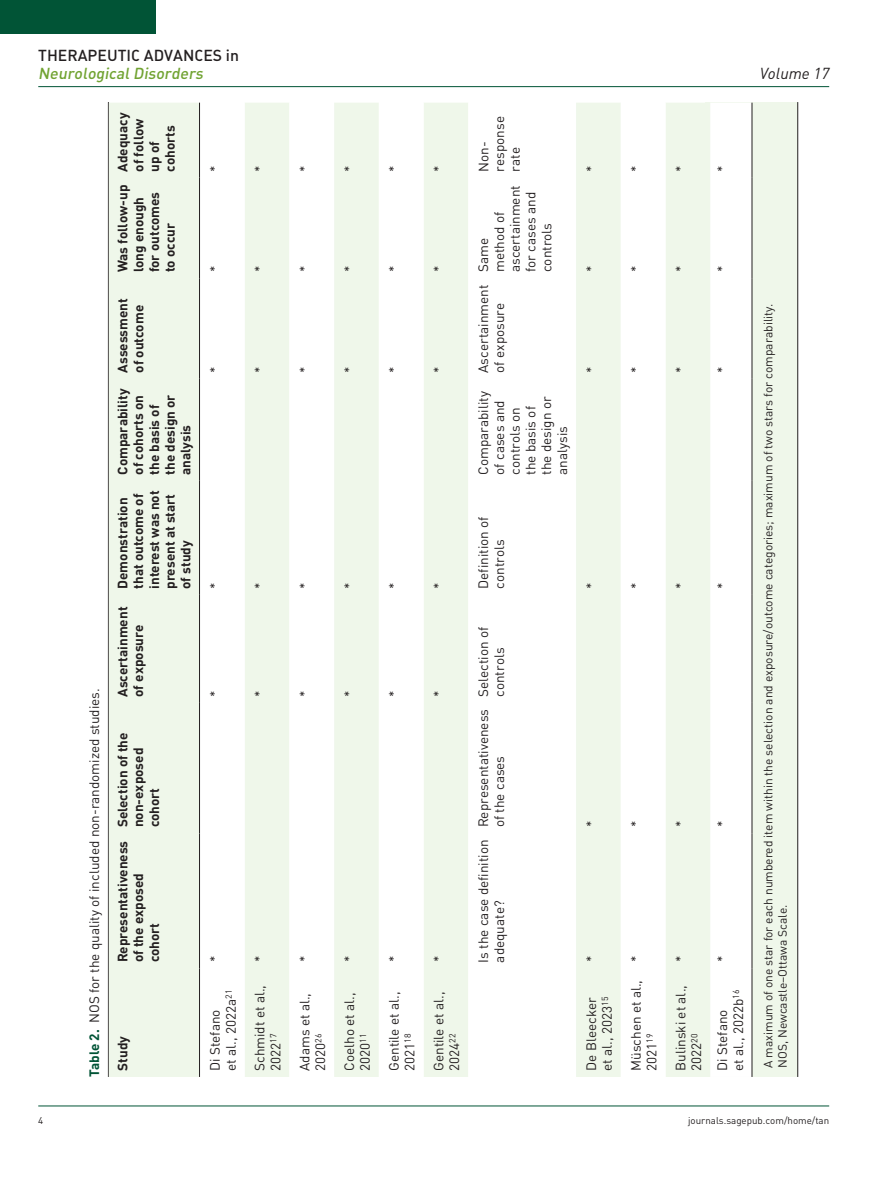
<style>
.page{position:relative;width:893px;height:1191px;background:#fff}
.page>*{position:absolute;margin:0;border:0;box-sizing:border-box;transform-origin:0 0}
.t1{font:15.75px "DIN Medium Alternate";color:#231f20}
.t2{font:italic 15.75px "DIN Medium Alternate";color:#71a332}
.t3{font:italic 15.75px "DIN";color:#231f20}
.t4{font:13.5px/15.8px "DIN";color:#231f20}
.t5{font:700 13.5px/15.8px "DIN";color:#231f20}
.t6{font:12px/14.2px "DIN";color:#231f20}
.t7{font:9.75px "DIN";color:#231f20}
.s1{font-weight:700;color:#015436}
.s2{font-weight:700}
</style>
<div class="page">
<hr style="left:38px;top:86px;width:791px;height:1px;background:#015436">
<hr style="left:38px;top:1105px;width:791px;height:1px;background:#015436">
<div style="left:0;top:0;width:155px;height:34px;background:#015436"></div>
<div style="left:705px;top:102px;width:93px;height:975px;background:#eff7ea"></div>
<hr style="left:108px;top:102px;width:1px;height:975px;background:#231f20">
<hr style="left:797px;top:102px;width:1px;height:975px;background:#231f20">
<div style="left:109px;top:103px;width:90px;height:974px;background:#eff7ea"></div>
<svg style="left:245px;top:103px;width:507px;height:974px"></svg>
<hr style="left:199px;top:968px;width:1px;height:109px;background:#231f20">
<hr style="left:199px;top:833px;width:1px;height:135px;background:#231f20">
<hr style="left:199px;top:703px;width:1px;height:130px;background:#231f20">
<hr style="left:199px;top:595px;width:1px;height:108px;background:#231f20">
<hr style="left:199px;top:481px;width:1px;height:114px;background:#231f20">
<hr style="left:199px;top:379px;width:1px;height:102px;background:#231f20">
<hr style="left:199px;top:278px;width:1px;height:101px;background:#231f20">
<hr style="left:199px;top:178px;width:1px;height:100px;background:#231f20">
<hr style="left:199px;top:103px;width:1px;height:75px;background:#231f20">
<hr style="left:752px;top:968px;width:1px;height:109px;background:#231f20">
<hr style="left:752px;top:833px;width:1px;height:135px;background:#231f20">
<hr style="left:752px;top:703px;width:1px;height:130px;background:#231f20">
<hr style="left:752px;top:595px;width:1px;height:108px;background:#231f20">
<hr style="left:752px;top:481px;width:1px;height:114px;background:#231f20">
<hr style="left:752px;top:379px;width:1px;height:102px;background:#231f20">
<hr style="left:752px;top:278px;width:1px;height:101px;background:#231f20">
<hr style="left:752px;top:178px;width:1px;height:100px;background:#231f20">
<hr style="left:752px;top:103px;width:1px;height:75px;background:#231f20">
<p class="t1" style="left:38px;top:45px;width:202px">THERAPEUTIC ADVANCES IN</p>
<p class="t2" style="left:38px;top:63px;width:169px">NeurologicalDisorders</p>
<p class="t3" style="left:760px;top:63px;width:71px">Volume 17</p>
<p class="t5" style="left:114px;top:172px;width:61px;rotate:-90deg">Adequacy of follow up of cohorts</p>
<p class="t5" style="left:114px;top:272px;width:89px;rotate:-90deg">Was follow-up long enough for outcomes to occur</p>
<p class="t5" style="left:114px;top:373px;width:76px;rotate:-90deg">Assessment of outcome</p>
<p class="t5" style="left:114px;top:475px;width:88px;rotate:-90deg">Comparability of cohorts on the basis of the design or analysis</p>
<p class="t5" style="left:114px;top:589px;width:100px;rotate:-90deg">Demonstration that outcome of interest was not present at start of study</p>
<p class="t5" style="left:114px;top:697px;width:92px;rotate:-90deg">Ascertainment of exposure</p>
<p class="t4" style="left:80px;top:1071px;width:384px;line-height:28.5px;text-indent:-6px;rotate:-90deg"><span class="s1">Table 2.</span> NOS for the quality of included non-randomized studies.<br><span class="s2">Study</span></p>
<p class="t5" style="left:114px;top:827px;width:96px;rotate:-90deg">Selection of the non-exposed cohort</p>
<p class="t5" style="left:114px;top:962px;width:123px;rotate:-90deg">Representativeness of the exposed cohort</p>
<p class="t4" style="left:207px;top:172px;width:8px;rotate:-90deg">*</p>
<p class="t4" style="left:207px;top:272px;width:8px;rotate:-90deg">*</p>
<p class="t4" style="left:207px;top:373px;width:8px;rotate:-90deg">*</p>
<p class="t4" style="left:207px;top:589px;width:8px;rotate:-90deg">*</p>
<p class="t4" style="left:207px;top:697px;width:8px;rotate:-90deg">*</p>
<p class="t4" style="left:207px;top:962px;width:8px;rotate:-90deg">*</p>
<p class="t4" style="left:207px;top:1071px;width:83px;rotate:-90deg">Di Stefano<br>et al., 2022a<sup>21</sup></p>
<p class="t4" style="left:252px;top:172px;width:8px;rotate:-90deg">*</p>
<p class="t4" style="left:252px;top:272px;width:8px;rotate:-90deg">*</p>
<p class="t4" style="left:252px;top:373px;width:8px;rotate:-90deg">*</p>
<p class="t4" style="left:252px;top:589px;width:8px;rotate:-90deg">*</p>
<p class="t4" style="left:252px;top:697px;width:8px;rotate:-90deg">*</p>
<p class="t4" style="left:252px;top:962px;width:8px;rotate:-90deg">*</p>
<p class="t4" style="left:252px;top:1071px;width:87px;rotate:-90deg">Schmidt et al.,<br>2022<sup>17</sup></p>
<p class="t4" style="left:296px;top:172px;width:8px;rotate:-90deg">*</p>
<p class="t4" style="left:341px;top:172px;width:8px;rotate:-90deg">*</p>
<p class="t4" style="left:386px;top:172px;width:8px;rotate:-90deg">*</p>
<p class="t4" style="left:431px;top:172px;width:8px;rotate:-90deg">*</p>
<p class="t4" style="left:475px;top:172px;width:57px;rotate:-90deg">Non&shy;response rate</p>
<p class="t4" style="left:583px;top:172px;width:8px;rotate:-90deg">*</p>
<p class="t4" style="left:628px;top:172px;width:8px;rotate:-90deg">*</p>
<p class="t4" style="left:672px;top:172px;width:8px;rotate:-90deg">*</p>
<p class="t4" style="left:714px;top:172px;width:8px;rotate:-90deg">*</p>
<p class="t4" style="left:296px;top:272px;width:8px;rotate:-90deg">*</p>
<p class="t4" style="left:341px;top:272px;width:8px;rotate:-90deg">*</p>
<p class="t4" style="left:386px;top:272px;width:8px;rotate:-90deg">*</p>
<p class="t4" style="left:431px;top:272px;width:8px;rotate:-90deg">*</p>
<p class="t4" style="left:475px;top:272px;width:88px;rotate:-90deg">Same<br>method of ascertainment for cases and controls</p>
<p class="t4" style="left:583px;top:272px;width:8px;rotate:-90deg">*</p>
<p class="t4" style="left:628px;top:272px;width:8px;rotate:-90deg">*</p>
<p class="t4" style="left:672px;top:272px;width:8px;rotate:-90deg">*</p>
<p class="t4" style="left:714px;top:272px;width:8px;rotate:-90deg">*</p>
<p class="t4" style="left:296px;top:373px;width:8px;rotate:-90deg">*</p>
<p class="t4" style="left:341px;top:373px;width:8px;rotate:-90deg">*</p>
<p class="t4" style="left:386px;top:373px;width:8px;rotate:-90deg">*</p>
<p class="t4" style="left:431px;top:373px;width:8px;rotate:-90deg">*</p>
<p class="t4" style="left:475px;top:373px;width:90px;rotate:-90deg">Ascertainment of exposure</p>
<p class="t4" style="left:583px;top:373px;width:8px;rotate:-90deg">*</p>
<p class="t4" style="left:628px;top:373px;width:8px;rotate:-90deg">*</p>
<p class="t4" style="left:475px;top:475px;width:85px;rotate:-90deg">Comparability of cases and controls on the basis of the design or analysis</p>
<p class="t4" style="left:296px;top:589px;width:8px;rotate:-90deg">*</p>
<p class="t4" style="left:341px;top:589px;width:8px;rotate:-90deg">*</p>
<p class="t4" style="left:386px;top:589px;width:8px;rotate:-90deg">*</p>
<p class="t4" style="left:431px;top:589px;width:8px;rotate:-90deg">*</p>
<p class="t4" style="left:475px;top:589px;width:74px;rotate:-90deg">Definition of controls</p>
<p class="t4" style="left:583px;top:589px;width:8px;rotate:-90deg">*</p>
<p class="t4" style="left:628px;top:589px;width:8px;rotate:-90deg">*</p>
<p class="t4" style="left:296px;top:697px;width:8px;rotate:-90deg">*</p>
<p class="t4" style="left:341px;top:697px;width:8px;rotate:-90deg">*</p>
<p class="t4" style="left:386px;top:697px;width:8px;rotate:-90deg">*</p>
<p class="t4" style="left:431px;top:697px;width:8px;rotate:-90deg">*</p>
<p class="t4" style="left:475px;top:697px;width:72px;rotate:-90deg">Selection of controls</p>
<p class="t4" style="left:475px;top:827px;width:120px;rotate:-90deg">Representativeness of the cases</p>
<p class="t4" style="left:583px;top:827px;width:8px;rotate:-90deg">*</p>
<p class="t4" style="left:628px;top:827px;width:8px;rotate:-90deg">*</p>
<p class="t4" style="left:296px;top:962px;width:8px;rotate:-90deg">*</p>
<p class="t4" style="left:341px;top:962px;width:8px;rotate:-90deg">*</p>
<p class="t4" style="left:386px;top:962px;width:8px;rotate:-90deg">*</p>
<p class="t4" style="left:431px;top:962px;width:8px;rotate:-90deg">*</p>
<p class="t4" style="left:475px;top:962px;width:124px;rotate:-90deg">Is the case definition adequate?</p>
<p class="t4" style="left:583px;top:962px;width:8px;rotate:-90deg">*</p>
<p class="t4" style="left:628px;top:962px;width:8px;rotate:-90deg">*</p>
<p class="t4" style="left:296px;top:1071px;width:79px;rotate:-90deg">Adams et al.,<br>2020<sup>26</sup></p>
<p class="t4" style="left:341px;top:1071px;width:80px;rotate:-90deg">Coelho et al.,<br>2020<sup>11</sup></p>
<p class="t4" style="left:386px;top:1071px;width:81px;rotate:-90deg">Gentile et al.,<br>2021<sup>18</sup></p>
<p class="t4" style="left:431px;top:1071px;width:81px;rotate:-90deg">Gentile et al.,<br>2024<sup>22</sup></p>
<p class="t4" style="left:583px;top:1071px;width:76px;rotate:-90deg">De Bleecker et al., 2023<sup>15</sup></p>
<p class="t4" style="left:628px;top:1071px;width:92px;rotate:-90deg">Müschen et al.,<br>2021<sup>19</sup></p>
<p class="t4" style="left:672px;top:373px;width:8px;rotate:-90deg">*</p>
<p class="t4" style="left:714px;top:373px;width:8px;rotate:-90deg">*</p>
<p class="t4" style="left:672px;top:589px;width:8px;rotate:-90deg">*</p>
<p class="t4" style="left:714px;top:589px;width:8px;rotate:-90deg">*</p>
<p class="t4" style="left:672px;top:827px;width:8px;rotate:-90deg">*</p>
<p class="t4" style="left:714px;top:827px;width:8px;rotate:-90deg">*</p>
<p class="t4" style="left:672px;top:962px;width:8px;rotate:-90deg">*</p>
<p class="t4" style="left:672px;top:1071px;width:87px;rotate:-90deg">Bulinski et al.,<br>2022<sup>20</sup></p>
<p class="t4" style="left:714px;top:962px;width:8px;rotate:-90deg">*</p>
<p class="t4" style="left:714px;top:1071px;width:83px;rotate:-90deg">Di Stefano<br>et al., 2022b<sup>16</sup></p>
<p class="t6" style="left:761px;top:1068px;width:765px;rotate:-90deg">A maximum of one star for each numbered item within the selection and exposure/outcome categories; maximum of two stars for comparability.<br>NOS, Newcastle–Ottawa Scale.</p>
<p class="t7" style="left:38px;top:1114px;width:7px">4</p>
<p class="t7" style="left:688px;top:1114px;width:143px">journals.sagepub.com/home/tan</p>
</div>
